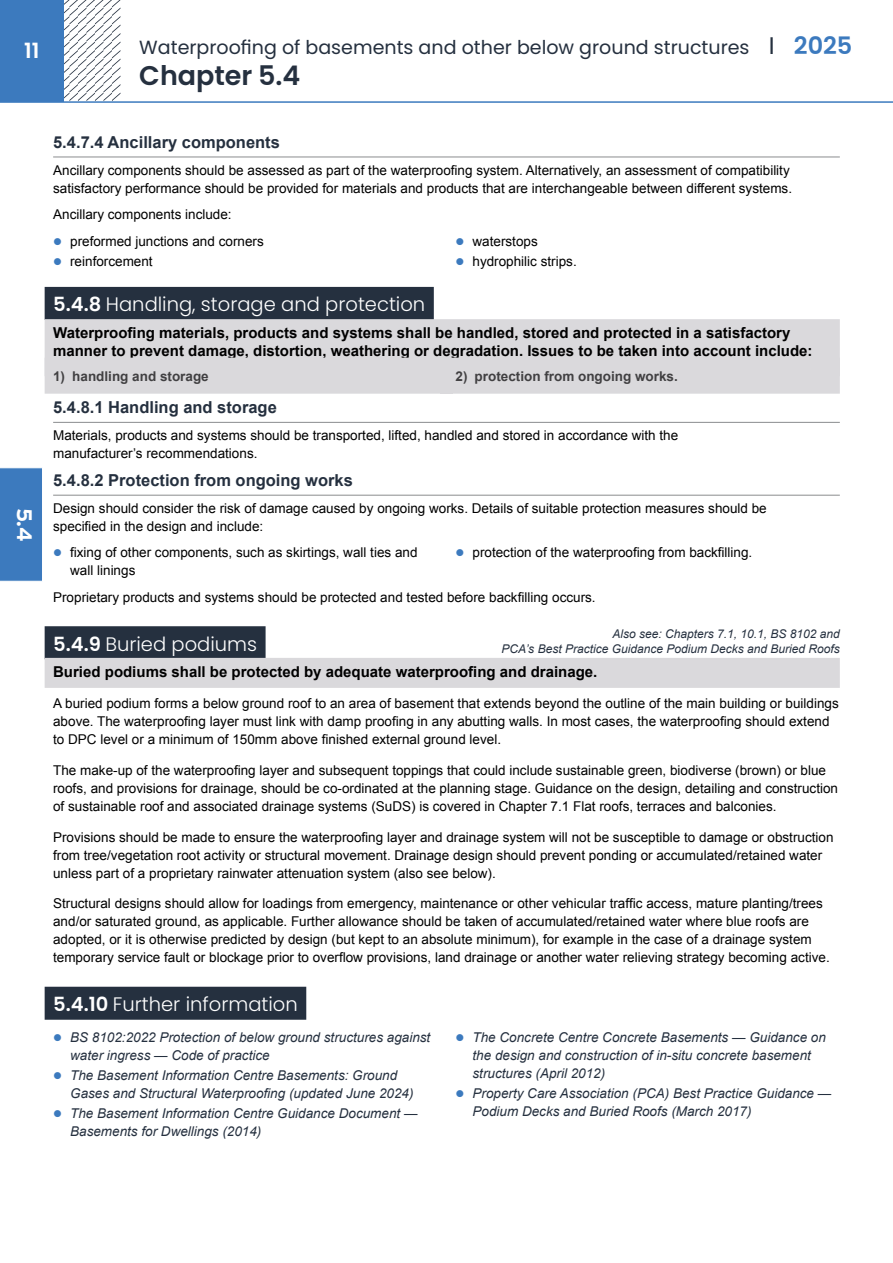
<style>
.page{position:relative;width:893px;height:1263px;background:#fff}
.page>*{position:absolute;margin:0;border:0;box-sizing:border-box;transform-origin:0 0}
.t1{font:600 27px "Poppins";color:#25303f}
.t2{font:700 21px "Interstate";color:#fff}
.t3{font:600 21px "Poppins";color:#fff}
.t4{font:300 19.5px "Poppins";color:#fff}
.t5{font:19.05px "Poppins";color:#25303f}
.t6{font:700 16.5px "Arial";color:#25303f}
.t7{font:700 15px/18px "Arial";color:#000}
.t8{font:13.5px/18px "Arial";color:#000}
.t9{font:italic 13.5px/18px "Arial";color:#25303f}
.t10{font:700 13.5px "Arial";color:#414042}
.t11{font:italic 12px/15px "Arial";color:#25303f;text-align:right}
.s1{font-size:24px}
.s2{font-weight:600;font-size:24px;color:#3c7abe}
.s3{font-weight:600}
</style>
<div class="page">
<svg style="left:64px;top:0;width:56px;height:101px"></svg>
<div style="left:0;top:0;width:64px;height:101px;background:#3c7abe"></div>
<hr style="left:0;top:101px;width:893px;height:2px;background:#3c7abe">
<div style="left:0;top:467px;width:42px;height:115px;background:#3c7abe"></div>
<hr style="left:53px;top:157px;width:787px;height:1px;background:#8a8c8e">
<div style="left:45px;top:287px;width:389px;height:33px;background:#25303f"></div>
<div style="left:45px;top:319px;width:795px;height:57px;background:#dad9dc"></div>
<div style="left:45px;top:358px;width:401px;height:36px;background:#dad9dc"></div>
<div style="left:447px;top:358px;width:393px;height:36px;background:#dad9dc"></div>
<hr style="left:53px;top:422px;width:787px;height:1px;background:#8a8c8e">
<hr style="left:53px;top:495px;width:787px;height:1px;background:#8a8c8e">
<div style="left:45px;top:626px;width:221px;height:33px;background:#25303f"></div>
<div style="left:45px;top:658px;width:795px;height:30px;background:#dad9dc"></div>
<div style="left:45px;top:987px;width:261px;height:33px;background:#25303f"></div>
<div style="left:440px;top:376px;width:13px;height:18px;background:#dad9dc"></div>
<h2 class="t3" style="left:24px;top:38px;width:17px">11</h2>
<h3 class="t5" style="left:139px;top:36px;width:715px">Waterproofing of basements and other below ground structures <span class="s1">I</span> <span class="s2">2025</span></h3>
<h1 class="t1" style="left:139px;top:60px;width:163px">Chapter 5.4</h1>
<h2 class="t2" style="left:36px;top:508px;width:35px;rotate:90deg">5.4</h2>
<p class="t6" style="left:53px;top:131px;width:228px">5.4.7.4 Ancillary components</p>
<p class="t8" style="left:53px;top:161px;width:740px">Ancillary components should be assessed as part of the waterproofing system. Alternatively, an assessment of compatibility satisfactory performance should be provided for materials and products that are interchangeable between different systems.</p>
<p class="t8" style="left:70px;top:201px;width:195px;line-height:26.5px;text-indent:-17px">Ancillary components include: preformed junctions and corners</p>
<p class="t8" style="left:70px;top:252px;width:84px">reinforcement</p>
<p class="t8" style="left:472px;top:231px;width:106px;line-height:20.1px">waterstops hydrophilic strips.</p>
<h3 class="t4" style="left:53px;top:293px;width:374px"><span class="s3">5.4.8</span> Handling, storage and protection</h3>
<p class="t7" style="left:53px;top:324px;width:761px">Waterproofing materials, products and systems shall be handled, stored and protected in a satisfactory manner to prevent damage, distortion, weathering or degradation. Issues to be taken into account include:</p>
<p class="t10" style="left:53px;top:367px;width:157px">1) handling and storage</p>
<p class="t10" style="left:455px;top:367px;width:224px">2) protection from ongoing works.</p>
<p class="t6" style="left:53px;top:397px;width:225px">5.4.8.1 Handling and storage</p>
<p class="t8" style="left:53px;top:426px;width:627px">Materials, products and systems should be transported, lifted, handled and stored in accordance with the manufacturer’s recommendations.</p>
<p class="t6" style="left:53px;top:470px;width:301px">5.4.8.2 Protection from ongoing works</p>
<p class="t8" style="left:53px;top:499px;width:715px">Design should consider the risk of damage caused by ongoing works. Details of suitable protection measures should be specified in the design and include:</p>
<p class="t8" style="left:70px;top:544px;width:349px">fixing of other components, such as skirtings, wall ties and wall linings</p>
<p class="t8" style="left:472px;top:544px;width:281px">protection of the waterproofing from backfilling.</p>
<p class="t8" style="left:53px;top:588px;width:544px">Proprietary products and systems should be protected and tested before backfilling occurs.</p>
<h3 class="t4" style="left:53px;top:633px;width:205px"><span class="s3">5.4.9</span> Buried podiums</h3>
<p class="t11" style="left:502px;top:627px;width:340px">Also see: Chapters 7.1, 10.1, BS 8102 and<br>PCA’s Best Practice Guidance Podium Decks and Buried Roofs</p>
<p class="t7" style="left:53px;top:663px;width:546px">Buried podiums shall be protected by adequate waterproofing and drainage.</p>
<p class="t8" style="left:53px;top:694px;width:787px">A buried podium forms a below ground roof to an area of basement that extends beyond the outline of the main building or buildings above. The waterproofing layer must link with damp proofing in any abutting walls. In most cases, the waterproofing should extend to DPC level or a minimum of 150mm above finished external ground level.</p>
<p class="t8" style="left:53px;top:761px;width:786px">The make-up of the waterproofing layer and subsequent toppings that could include sustainable green, biodiverse (brown) or blue roofs, and provisions for drainage, should be co-ordinated at the planning stage. Guidance on the design, detailing and construction of sustainable roof and associated drainage systems (SuDS) is covered in Chapter 7.1 Flat roofs, terraces and balconies.</p>
<p class="t8" style="left:53px;top:828px;width:782px">Provisions should be made to ensure the waterproofing layer and drainage system will not be susceptible to damage or obstruction from tree/vegetation root activity or structural movement. Drainage design should prevent ponding or accumulated/retained water unless part of a proprietary rainwater attenuation system (also see below).</p>
<p class="t8" style="left:53px;top:895px;width:778px">Structural designs should allow for loadings from emergency, maintenance or other vehicular traffic access, mature planting/trees and/or saturated ground, as applicable. Further allowance should be taken of accumulated/retained water where blue roofs are adopted, or it is otherwise predicted by design (but kept to an absolute minimum), for example in the case of a drainage system temporary service fault or blockage prior to overflow provisions, land drainage or another water relieving strategy becoming active.</p>
<h3 class="t4" style="left:53px;top:993px;width:246px"><span class="s3">5.4.10</span> Further information</h3>
<p class="t9" style="left:70px;top:1028px;width:362px">BS 8102:2022 Protection of below ground structures against water ingress — Code of practice</p>
<p class="t9" style="left:70px;top:1066px;width:345px">The Basement Information Centre Basements: Ground<br>Gases and Structural Waterproofing (updated June 2024)</p>
<p class="t9" style="left:70px;top:1105px;width:349px">The Basement Information Centre Guidance Document —<br>Basements for Dwellings (2014)</p>
<p class="t9" style="left:472px;top:1028px;width:355px">The Concrete Centre Concrete Basements — Guidance on the design and construction of in-situ concrete basement structures (April 2012)</p>
<p class="t9" style="left:472px;top:1084px;width:360px">Property Care Association (PCA) Best Practice Guidance —<br>Podium Decks and Buried Roofs (March 2017)</p>
</div>
